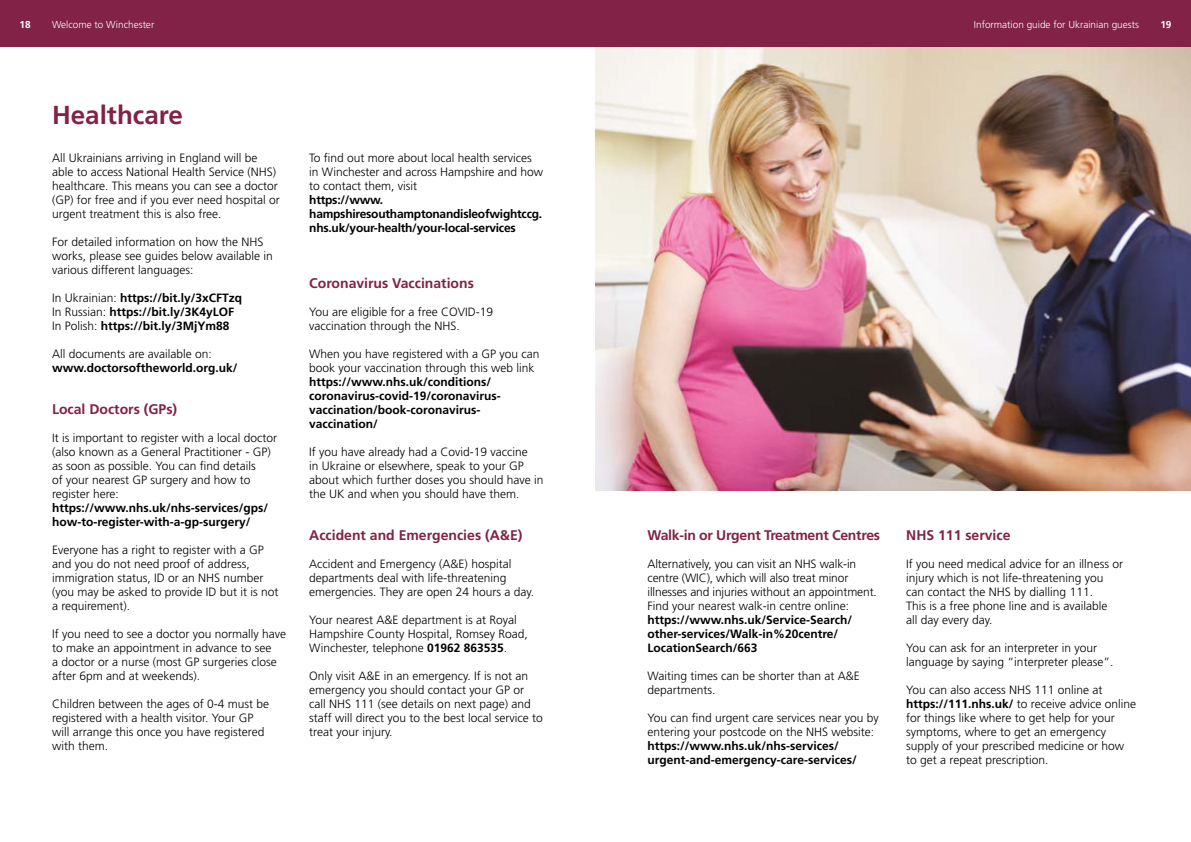
<style>
.page{position:relative;width:1191px;height:842px;background:#fff}
.page>*{position:absolute;margin:0;border:0;box-sizing:border-box;transform-origin:0 0}
.t1{font:700 26px "Frutiger";color:#812246}
.t2{font:700 14px "Frutiger";color:#812246}
.t3{font:700 14px "Frutiger";letter-spacing:-.02em;color:#812246}
.t4{font:300 12px/14px "Frutiger";color:#000}
.t5{font:700 12px/14px "Frutiger";color:#000}
.t6{font:700 12px/14px "Frutiger";letter-spacing:-.02em;color:#000}
.t7{font:300 10px "Frutiger";color:#fff}
.t8{font:700 10px "Frutiger";color:#fff}
.s1{font-weight:300}
.s2{font-weight:700}
</style>
<div class="page">
<img style="left:595px;top:47px;width:596px;height:444px">
<div style="left:0;top:0;width:1191px;height:47px;background:#812246"></div>
<p class="t8" style="left:20px;top:19px;width:13px">18</p>
<p class="t7" style="left:52px;top:19px;width:104px">Welcome to Winchester</p>
<p class="t7" style="left:974px;top:19px;width:167px">Information guide for Ukrainian guests</p>
<p class="t8" style="left:1160px;top:19px;width:13px">19</p>
<h1 class="t1" style="left:52px;top:100px;width:133px">Healthcare</h1>
<p class="t4" style="left:52px;top:151px;width:229px">All Ukrainians arriving in England will be able to access National Health Service (NHS) healthcare. This means you can see a doctor (GP) for free and if you ever need hospital or urgent treatment this is also free.</p>
<p class="t4" style="left:52px;top:235px;width:222px">For detailed information on how the NHS works, please see guides below available in various different languages:</p>
<p class="t5" style="left:52px;top:291px;width:192px"><span class="s1">In Ukrainian:</span> https://bit.ly/3xCFTzq<br><span class="s1">In Russian:</span> https://bit.ly/3K4yLOF<br><span class="s1">In Polish:</span> https://bit.ly/3MjYm88</p>
<p class="t4" style="left:52px;top:347px;width:161px">All documents are available on:</p>
<p class="t5" style="left:52px;top:361px;width:187px">www.doctorsoftheworld.org.uk/</p>
<p class="t2" style="left:52px;top:401px;width:127px">Local Doctors (GPs)</p>
<p class="t4" style="left:52px;top:431px;width:227px">It is important to register with a local doctor (also known as a General Practitioner - GP) as soon as possible. You can find details<br>of your nearest GP surgery and how to register here:</p>
<p class="t5" style="left:52px;top:501px;width:217px">https://www.nhs.uk/nhs-services/gps/ how-to-register-with-a-gp-surgery/</p>
<p class="t4" style="left:52px;top:543px;width:228px">Everyone has a right to register with a GP and you do not need proof of address, immigration status, ID or an NHS number (you may be asked to provide ID but it is not a requirement).</p>
<p class="t4" style="left:52px;top:627px;width:236px">If you need to see a doctor you normally have to make an appointment in advance to see<br>a doctor or a nurse (most GP surgeries close after 6pm and at weekends).</p>
<p class="t4" style="left:52px;top:697px;width:219px">Children between the ages of 0-4 must be registered with a health visitor. Your GP will arrange this once you have registered with them.</p>
<p class="t4" style="left:309px;top:151px;width:235px">To find out more about local health services in Winchester and across Hampshire and how to contact them, visit</p>
<p class="t6" style="left:309px;top:193px;width:234px">https://www. hampshiresouthamptonandisleofwightccg. nhs.uk/your-health/your-local-services</p>
<p class="t2" style="left:309px;top:275px;width:166px">Coronavirus Vaccinations</p>
<p class="t4" style="left:309px;top:305px;width:185px">You are eligible for a free COVID-19 vaccination through the NHS.</p>
<p class="t4" style="left:309px;top:347px;width:232px">When you have registered with a GP you can book your vaccination through this web link</p>
<p class="t5" style="left:309px;top:375px;width:193px">https://www.nhs.uk/conditions/ coronavirus-covid-19/coronavirus&shy;vaccination/book-coronavirus&shy;vaccination/</p>
<p class="t4" style="left:309px;top:445px;width:236px">If you have already had a Covid-19 vaccine<br>in Ukraine or elsewhere, speak to your GP about which further doses you should have in the UK and when you should have them.</p>
<p class="t2" style="left:309px;top:527px;width:215px">Accident and Emergencies (A&amp;E)</p>
<p class="t4" style="left:309px;top:557px;width:226px">Accident and Emergency (A&amp;E) hospital departments deal with life-threatening emergencies. They are open 24 hours a day.</p>
<p class="t4" style="left:309px;top:613px;width:220px">Your nearest A&amp;E department is at Royal<br>Hampshire County Hospital, Romsey Road,<br>Winchester, telephone <span class="s2">01962 863535</span>.</p>
<p class="t4" style="left:309px;top:669px;width:235px">Only visit A&amp;E in an emergency. If is not an emergency you should contact your GP or call NHS 111 (see details on next page) and staff will direct you to the best local service to treat your injury.</p>
<p class="t3" style="left:647px;top:527px;width:234px">Walk-in or Urgent Treatment Centres</p>
<p class="t4" style="left:647px;top:557px;width:231px">Alternatively, you can visit an NHS walk-in centre (WIC), which will also treat minor illnesses and injuries without an appointment.<br>Find your nearest walk-in centre online:</p>
<p class="t5" style="left:647px;top:613px;width:206px">https://www.nhs.uk/Service-Search/ other-services/Walk-in%20centre/<br>LocationSearch/663</p>
<p class="t4" style="left:647px;top:669px;width:214px">Waiting times can be shorter than at A&amp;E departments.</p>
<p class="t4" style="left:647px;top:711px;width:233px">You can find urgent care services near you by entering your postcode on the NHS website:</p>
<p class="t5" style="left:647px;top:739px;width:211px">https://www.nhs.uk/nhs-services/ urgent-and-emergency-care-services/</p>
<p class="t2" style="left:906px;top:527px;width:106px">NHS 111 service</p>
<p class="t4" style="left:906px;top:557px;width:218px">If you need medical advice for an illness or injury which is not life-threatening you can contact the NHS by dialling 111.<br>This is a free phone line and is available<br>all day every day.</p>
<p class="t4" style="left:906px;top:641px;width:209px">You can ask for an interpreter in your language by saying “interpreter please”.</p>
<p class="t4" style="left:906px;top:683px;width:231px">You can also access NHS 111 online at <span class="s2">https://111.nhs.uk/</span> to receive advice online for things like where to get help for your symptoms, where to get an emergency supply of your prescribed medicine or how to get a repeat prescription.</p>
</div>
